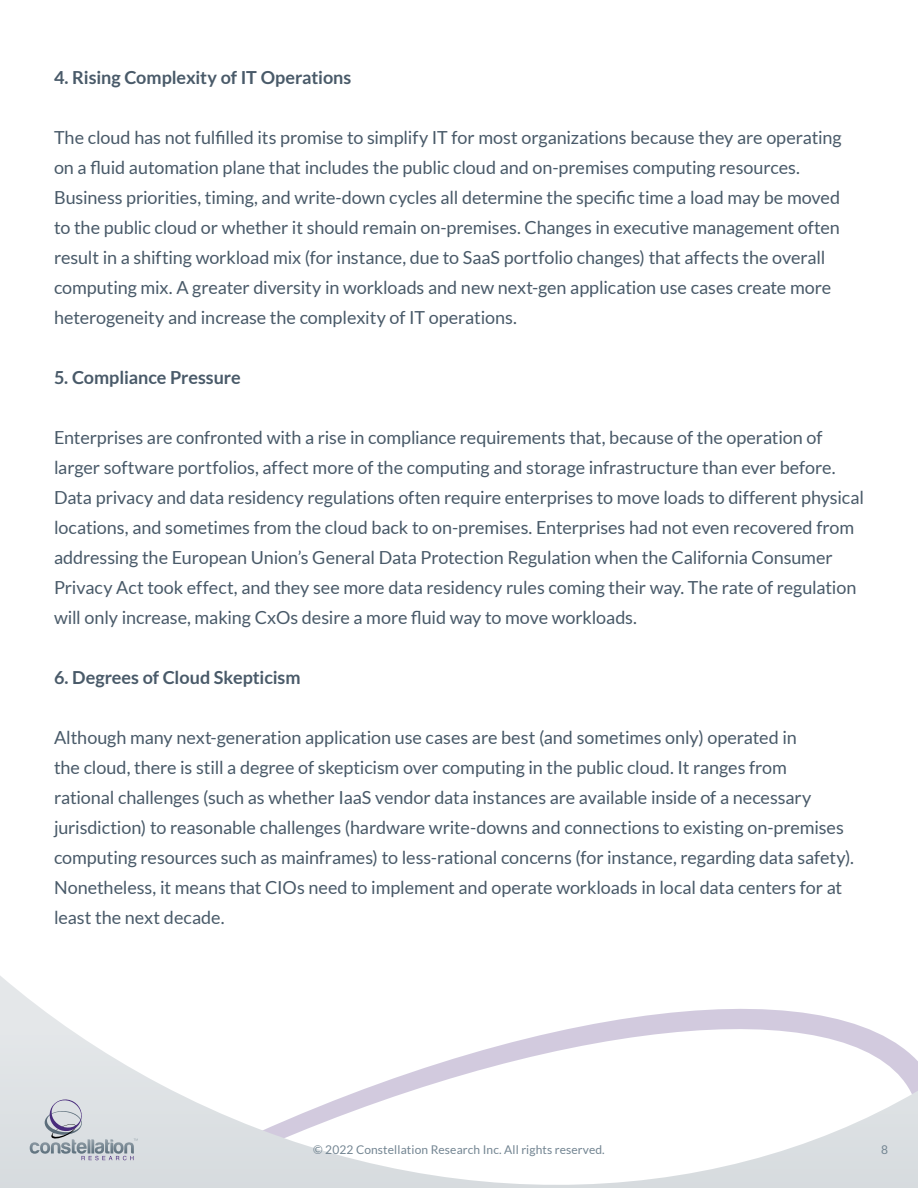
<style>
.page{position:relative;width:918px;height:1188px;background:#fff}
.page>*{position:absolute;margin:0;border:0;box-sizing:border-box;transform-origin:0 0}
.t1{font:18px/30px "Lato";letter-spacing:-.005em;color:#495a69}
.t2{font:700 18px "Lato";letter-spacing:-.005em;color:#495a69}
.t3{font:12px "Lato";letter-spacing:.01em;color:#738592}
</style>
<div class="page">
<svg style="left:0;top:976px;width:918px;height:212px"></svg>
<svg style="left:30px;top:1099px;width:108px;height:61px"></svg>
<p class="t2" style="left:54px;top:67px;width:299px">4. Rising Complexity of IT Operations</p>
<p class="t1" style="left:54px;top:122px;width:789px">The cloud has not fulfilled its promise to simplify IT for most organizations because they are operating on a fluid automation plane that includes the public cloud and on-premises computing resources.<br>Business priorities, timing, and write-down cycles all determine the specific time a load may be moved to the public cloud or whether it should remain on-premises. Changes in executive management often result in a shifting workload mix (for instance, due to SaaS portfolio changes) that affects the overall computing mix. A greater diversity in workloads and new next-gen application use cases create more heterogeneity and increase the complexity of IT operations.</p>
<p class="t2" style="left:54px;top:367px;width:188px">5. Compliance Pressure</p>
<p class="t1" style="left:54px;top:422px;width:812px">Enterprises are confronted with a rise in compliance requirements that, because of the operation of larger software portfolios, affect more of the computing and storage infrastructure than ever before.<br>Data privacy and data residency regulations often require enterprises to move loads to different physical locations, and sometimes from the cloud back to on-premises. Enterprises had not even recovered from addressing the European Union’s General Data Protection Regulation when the California Consumer Privacy Act took effect, and they see more data residency rules coming their way. The rate of regulation will only increase, making CxOs desire a more fluid way to move workloads.</p>
<p class="t2" style="left:54px;top:667px;width:248px">6. Degrees of Cloud Skepticism</p>
<p class="t1" style="left:54px;top:722px;width:800px">Although many next-generation application use cases are best (and sometimes only) operated in<br>the cloud, there is still a degree of skepticism over computing in the public cloud. It ranges from<br>rational challenges (such as whether IaaS vendor data instances are available inside of a necessary jurisdiction) to reasonable challenges (hardware write-downs and connections to existing on-premises computing resources such as mainframes) to less-rational concerns (for instance, regarding data safety).<br>Nonetheless, it means that CIOs need to implement and operate workloads in local data centers for at least the next decade.</p>
<p class="t3" style="left:313px;top:1142px;width:292px">© 2022 Constellation Research Inc. All rights reserved.</p>
<p class="t3" style="left:881px;top:1143px;width:8px">8</p>
</div>
